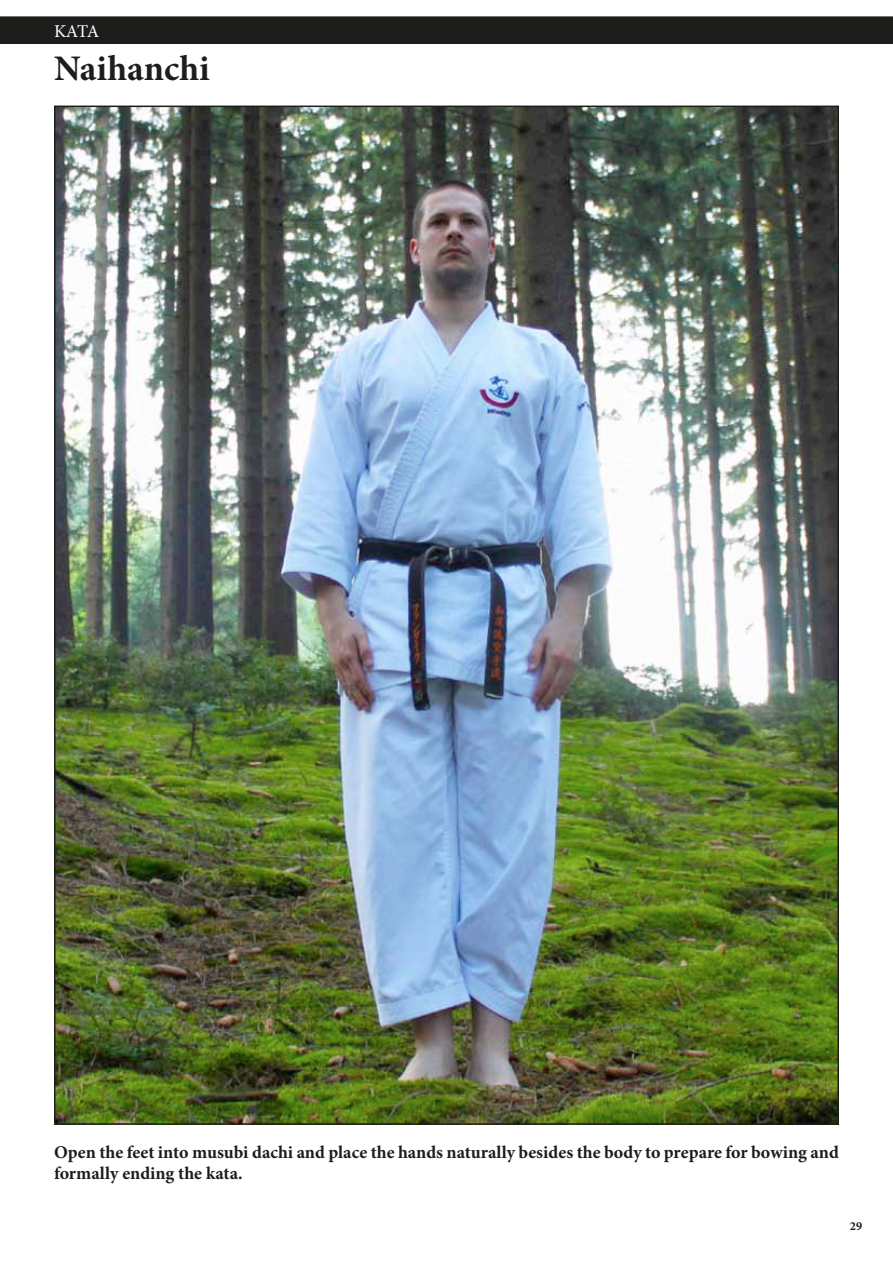
<style>
.page{position:relative;width:893px;height:1263px;background:#fff}
.page>*{position:absolute;margin:0;border:0;box-sizing:border-box;transform-origin:0 0}
.t1{font:700 36px "Minion Pro";color:#1d1d1b}
.t2{font:700 18px/21.6px "Minion Pro";color:#1d1d1b}
.t3{font:18px "Minion Pro";color:#fff}
.t4{font:700 12.3px "Minion Pro";color:#1d1d1b}
</style>
<div class="page">
<div style="left:0;top:16px;width:893px;height:28px;background:#1d1d1b"></div>
<img style="left:57px;top:109px;width:779px;height:1013px">
<p class="t3" style="left:54px;top:19px;width:47px">KATA</p>
<h1 class="t1" style="left:54px;top:43px;width:157px">Naihanchi</h1>
<p class="t2" style="left:54px;top:1141px;width:786px">Open the feet into musubi dachi and place the hands naturally besides the body to prepare for bowing and formally ending the kata.</p>
<p class="t4" style="left:850px;top:1217px;width:14px">29</p>
</div>
